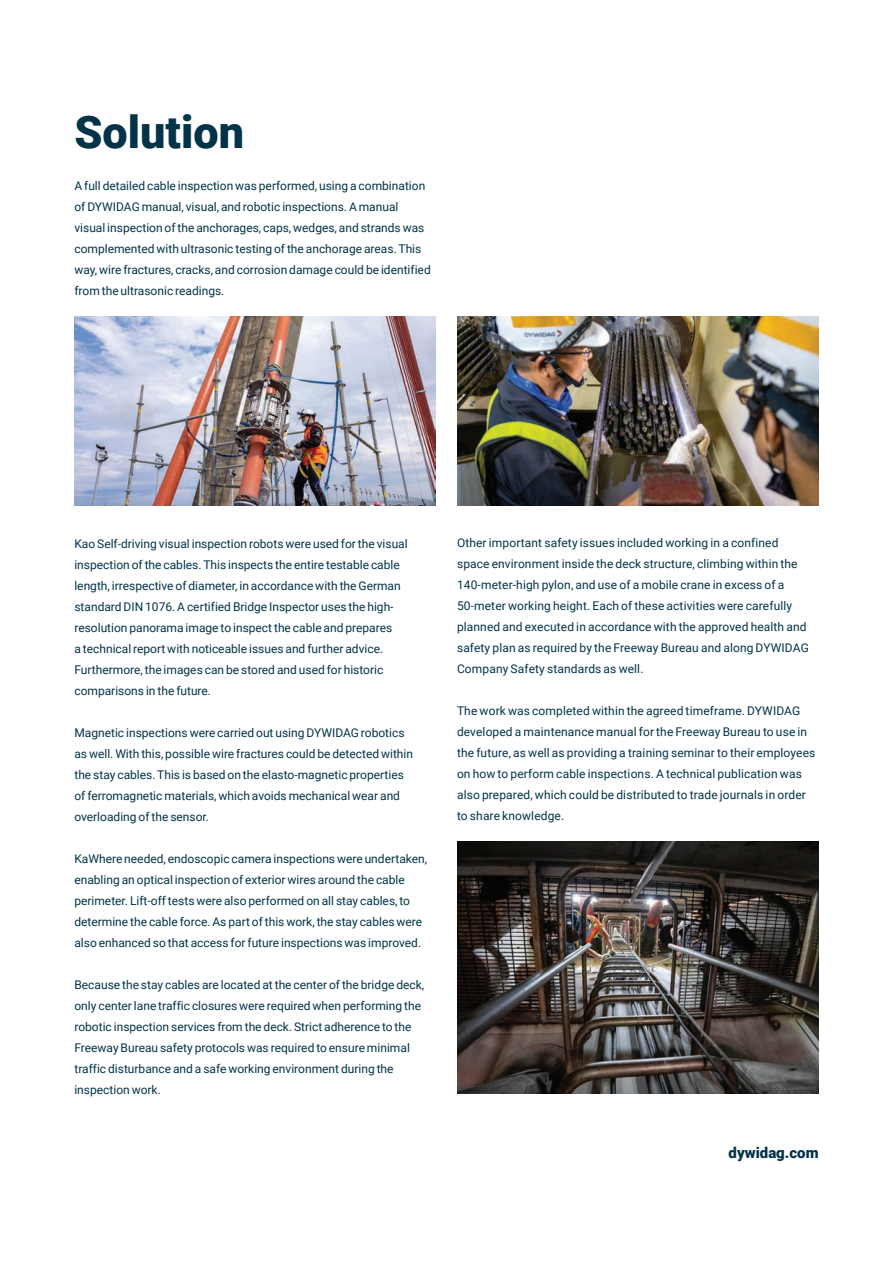
<style>
.page{position:relative;width:893px;height:1263px;background:#fff}
.page>*{position:absolute;margin:0;border:0;box-sizing:border-box;transform-origin:0 0}
.t1{font:900 45px "Roboto";color:#033348}
.t2{font:900 15px "Roboto";color:#033348}
.t3{font:12px/21px "Roboto";color:#033348}
</style>
<div class="page">
<img style="left:74px;top:316px;width:362px;height:189px">
<img style="left:457px;top:316px;width:362px;height:189px">
<img style="left:457px;top:841px;width:362px;height:252px">
<h1 class="t1" style="left:74px;top:100px;width:171px">Solution</h1>
<p class="t3" style="left:74px;top:175px;width:358px">A full detailed cable inspection was performed, using a combination of DYWIDAG manual, visual, and robotic inspections. A manual visual inspection of the anchorages, caps, wedges, and strands was complemented with ultrasonic testing of the anchorage areas. This way, wire fractures, cracks, and corrosion damage could be identified from the ultrasonic readings.</p>
<p class="t3" style="left:74px;top:532px;width:335px">Kao Self-driving visual inspection robots were used for the visual inspection of the cables. This inspects the entire testable cable length, irrespective of diameter, in accordance with the German standard DIN 1076. A certified Bridge Inspector uses the high&shy;resolution panorama image to inspect the cable and prepares<br>a technical report with noticeable issues and further advice.<br>Furthermore, the images can be stored and used for historic comparisons in the future.</p>
<p class="t3" style="left:74px;top:721px;width:340px">Magnetic inspections were carried out using DYWIDAG robotics as well. With this, possible wire fractures could be detected within the stay cables. This is based on the elasto-magnetic properties of ferromagnetic materials, which avoids mechanical wear and overloading of the sensor.</p>
<p class="t3" style="left:74px;top:847px;width:354px">KaWhere needed, endoscopic camera inspections were undertaken, enabling an optical inspection of exterior wires around the cable perimeter. Lift-off tests were also performed on all stay cables, to determine the cable force. As part of this work, the stay cables were also enhanced so that access for future inspections was improved.</p>
<p class="t3" style="left:74px;top:973px;width:351px">Because the stay cables are located at the center of the bridge deck, only center lane traffic closures were required when performing the robotic inspection services from the deck. Strict adherence to the Freeway Bureau safety protocols was required to ensure minimal traffic disturbance and a safe working environment during the inspection work.</p>
<p class="t3" style="left:457px;top:532px;width:353px">Other important safety issues included working in a confined space environment inside the deck structure, climbing within the 140-meter-high pylon, and use of a mobile crane in excess of a 50-meter working height. Each of these activities were carefully planned and executed in accordance with the approved health and safety plan as required by the Freeway Bureau and along DYWIDAG Company Safety standards as well.</p>
<p class="t3" style="left:457px;top:700px;width:360px">The work was completed within the agreed timeframe. DYWIDAG developed a maintenance manual for the Freeway Bureau to use in the future, as well as providing a training seminar to their employees on how to perform cable inspections. A technical publication was also prepared, which could be distributed to trade journals in order to share knowledge.</p>
<p class="t2" style="left:729px;top:1142px;width:91px">dywidag.com</p>
</div>
